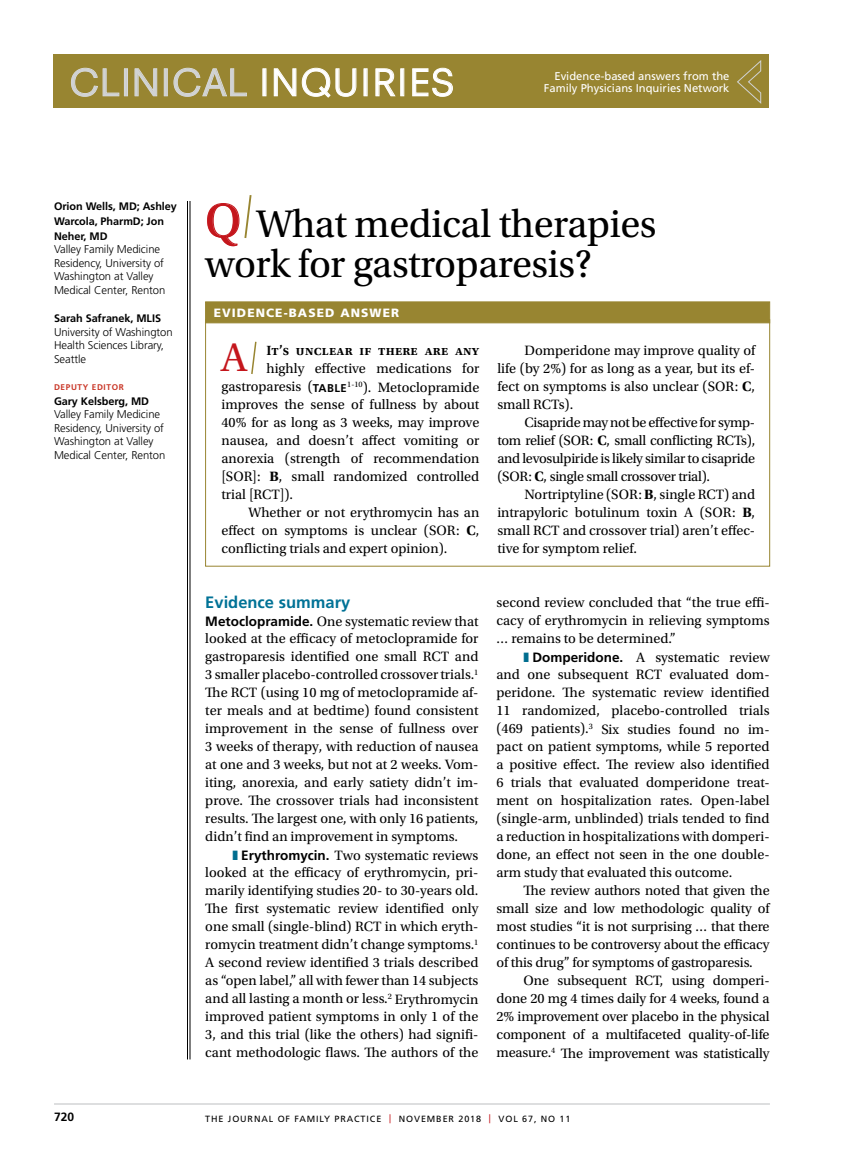
<style>
.page{position:relative;width:851px;height:1161px;background:#fff}
.page>*{position:absolute;margin:0;border:0;box-sizing:border-box;transform-origin:0 0}
.t1{font:42px "Utopia Std";color:#c4161c}
.t2{font:40.5px/40.5px "Utopia Std";letter-spacing:-.01em;color:#000}
.t3{font:36px "Neuzeit SLT Std";letter-spacing:.025em;color:#fff}
.t4{font:700 16.5px "Frutiger LT Std";color:#007296}
.t5{font:14.25px/18px "Utopia Std";color:#000;text-align:justify}
.t6{font:600 14.1px "Utopia Std";letter-spacing:.02em;color:#000}
.t7{font:900 12px "Frutiger LT Std";letter-spacing:.09em;color:#fff}
.t8{font:700 12px "Frutiger LT Std";color:#000}
.t9{font:300 11.25px/13.5px "Frutiger LT Std";letter-spacing:-.005em;color:#000}
.t10{font:11.25px/12.1px "Frutiger LT Std";color:#fff;text-align:right}
.t11{font:700 10.8px/15px "Frutiger LT Std";letter-spacing:-.005em;color:#000}
.t12{font:9px "Frutiger LT Std";letter-spacing:.1em;color:#000}
.t13{font:700 8.25px "Frutiger LT Std";letter-spacing:.075em;color:#c93627}
.s1{color:#d1d3d4}
.s2{font-size:49.5px;color:#c4161c}
.s3{font-family:"Frutiger LT Std";font-weight:700;font-size:11.25px}
.s4{font-weight:700}
.s5{font-family:"Frutiger LT Std";font-weight:700;font-size:13.5px}
.s6{color:#006d8f}
.s7{color:#c4161c}
</style>
<div class="page">
<hr style="left:190px;top:201px;width:1px;height:858px;background:#000">
<hr style="left:187px;top:201px;width:1px;height:858px;background:#000">
<hr style="left:54px;top:1104px;width:716px;height:1px;background:#bcbec0">
<div style="left:53px;top:54px;width:716px;height:54px;background:#988531"></div>
<svg style="left:737px;top:60px;width:24px;height:44px"></svg>
<svg style="left:71px;top:68px;width:48px;height:29px"></svg>
<div style="left:124px;top:69px;width:4px;height:27px;border:1px solid #dcddde"></div>
<svg style="left:135px;top:68px;width:22px;height:28px"></svg>
<div style="left:164px;top:69px;width:3px;height:27px;border:1px solid #dcddde"></div>
<svg style="left:174px;top:68px;width:73px;height:29px"></svg>
<svg style="left:274px;top:68px;width:22px;height:28px"></svg>
<svg style="left:302px;top:68px;width:54px;height:30px"></svg>
<svg style="left:375px;top:68px;width:20px;height:28px"></svg>
<svg style="left:412px;top:68px;width:41px;height:29px"></svg>
<div style="left:205px;top:302px;width:565px;height:21px;background:#988531"></div>
<div style="left:205px;top:319px;width:565px;height:247px;border:1px solid #988531"></div>
<svg style="left:251px;top:341px;width:6px;height:33px"></svg>
<svg style="left:207px;top:195px;width:45px;height:51px"></svg>
<h3 class="t3" style="left:69px;top:61px;width:387px"><span class="s1">CLINICAL</span> INQUIRIES</h3>
<p class="t10" style="left:543px;top:70px;width:187px">Evidence-based answers from the<br>Family Physicians Inquiries Network</p>
<p class="t11" style="left:54px;top:198px;width:124px">Orion Wells, MD; Ashley<br>Warcola, PharmD; Jon<br>Neher, MD</p>
<p class="t9" style="left:54px;top:243px;width:113px">Valley Family Medicine<br>Residency, University of<br>Washington at Valley<br>Medical Center, Renton</p>
<p class="t11" style="left:54px;top:311px;width:108px">Sarah Safranek, MLIS</p>
<p class="t9" style="left:54px;top:325px;width:120px">University of Washington<br>Health Sciences Library,<br>Seattle</p>
<p class="t13" style="left:54px;top:382px;width:71px">DEPUTY EDITOR</p>
<p class="t11" style="left:54px;top:393px;width:97px">Gary Kelsberg, MD</p>
<p class="t9" style="left:54px;top:408px;width:113px">Valley Family Medicine<br>Residency, University of<br>Washington at Valley<br>Medical Center, Renton</p>
<h2 class="t2" style="left:205px;top:204px;width:453px"><span class="s2">Q</span> What medical therapies work for gastroparesis?</h2>
<p class="t7" style="left:214px;top:305px;width:187px">EVIDENCE-BASED ANSWER</p>
<h1 class="t1" style="left:221px;top:335px;width:28px">A</h1>
<p class="t6" style="left:266px;top:343px;width:214px">It’s unclear if there are any</p>
<p class="t5" style="left:221px;top:360px;width:259px;text-indent:45px">highly effective medications for gastroparesis (<span class="s3">TABLE</span><sup>1-10</sup>). Metoclopramide improves the sense of fullness by about 40% for as long as 3 weeks, may improve nausea, and doesn’t affect vomiting or anorexia (strength of recommendation [SOR]: <span class="s4">B</span>, small randomized controlled trial [RCT]).</p>
<p class="t5" style="left:221px;top:504px;width:259px;text-indent:27px">Whether or not erythromycin has an effect on symptoms is unclear (SOR: <span class="s4">C</span>, conflicting trials and expert opinion).</p>
<p class="t4" style="left:205px;top:592px;width:146px">Evidence summary</p>
<p class="t5" style="left:205px;top:612px;width:275px"><span class="s5">Metoclopramide.</span> One systematic review that looked at the efficacy of metoclopramide for gastroparesis identified one small RCT and 3 smaller placebo-controlled crossover trials.<sup>1<br></sup>The RCT (using 10 mg of metoclopramide af&shy;ter meals and at bedtime) found consistent improvement in the sense of fullness over 3 weeks of therapy, with reduction of nausea at one and 3 weeks, but not at 2 weeks. Vom&shy;iting, anorexia, and early satiety didn’t im&shy;prove. The crossover trials had inconsistent results. The largest one, with only 16 patients, didn’t find an improvement in symptoms.</p>
<p class="t5" style="left:205px;top:846px;width:275px;text-indent:27px"><span class="s6">❚</span> <span class="s5">Erythromycin.</span> Two systematic reviews looked at the efficacy of erythromycin, pri&shy;marily identifying studies 20- to 30-years old.<br>The first systematic review identified only one small (single-blind) RCT in which eryth&shy;romycin treatment didn’t change symptoms.<sup>1<br></sup>A second review identified 3 trials described as “open label,” all with fewer than 14 subjects and all lasting a month or less.<sup>2</sup> Erythromycin improved patient symptoms in only 1 of the 3, and this trial (like the others) had signifi&shy;cant methodologic flaws. The authors of the</p>
<p class="t5" style="left:497px;top:342px;width:259px;text-indent:27px">Domperidone may improve quality of life (by 2%) for as long as a year, but its ef&shy;fect on symptoms is also unclear (SOR: <span class="s4">C</span>, small RCTs).</p>
<p class="t5" style="left:497px;top:414px;width:259px;text-indent:27px">Cisapride may not be effective for symp&shy;tom relief (SOR: <span class="s4">C</span>, small conflicting RCTs), and levosulpiride is likely similar to cisapride (SOR: <span class="s4">C</span>, single small crossover trial).</p>
<p class="t5" style="left:497px;top:486px;width:259px;text-indent:27px">Nortriptyline (SOR: <span class="s4">B</span>, single RCT) and intrapyloric botulinum toxin A (SOR: <span class="s4">B</span>, small RCT and crossover trial) aren’t effec&shy;tive for symptom relief.</p>
<p class="t5" style="left:496px;top:594px;width:275px">second review concluded that “the true effi&shy;cacy of erythromycin in relieving symptoms … remains to be determined.”</p>
<p class="t5" style="left:496px;top:648px;width:275px;text-indent:27px"><span class="s6">❚</span> <span class="s5">Domperidone.</span> A systematic review and one subsequent RCT evaluated dom&shy;peridone. The systematic review identified 11 randomized, placebo-controlled trials (469 patients).<sup>3</sup> Six studies found no im&shy;pact on patient symptoms, while 5 reported a positive effect. The review also identified 6 trials that evaluated domperidone treat&shy;ment on hospitalization rates. Open-label (single-arm, unblinded) trials tended to find a reduction in hospitalizations with domperi&shy;done, an effect not seen in the one double&shy;arm study that evaluated this outcome.</p>
<p class="t5" style="left:496px;top:882px;width:275px;text-indent:27px">The review authors noted that given the small size and low methodologic quality of most studies “it is not surprising … that there continues to be controversy about the efficacy of this drug” for symptoms of gastroparesis.</p>
<p class="t5" style="left:496px;top:972px;width:275px;text-indent:27px">One subsequent RCT, using domperi&shy;done 20 mg 4 times daily for 4 weeks, found a 2% improvement over placebo in the physical component of a multifaceted quality-of-life measure.<sup>4</sup> The improvement was statistically</p>
<p class="t8" style="left:54px;top:1110px;width:22px">720</p>
<p class="t12" style="left:205px;top:1113px;width:366px">THE JOURNAL OF FAMILY PRACTICE <span class="s7">|</span> NOVEMBER 2018 <span class="s7">|</span> VOL 67, NO 11</p>
</div>
